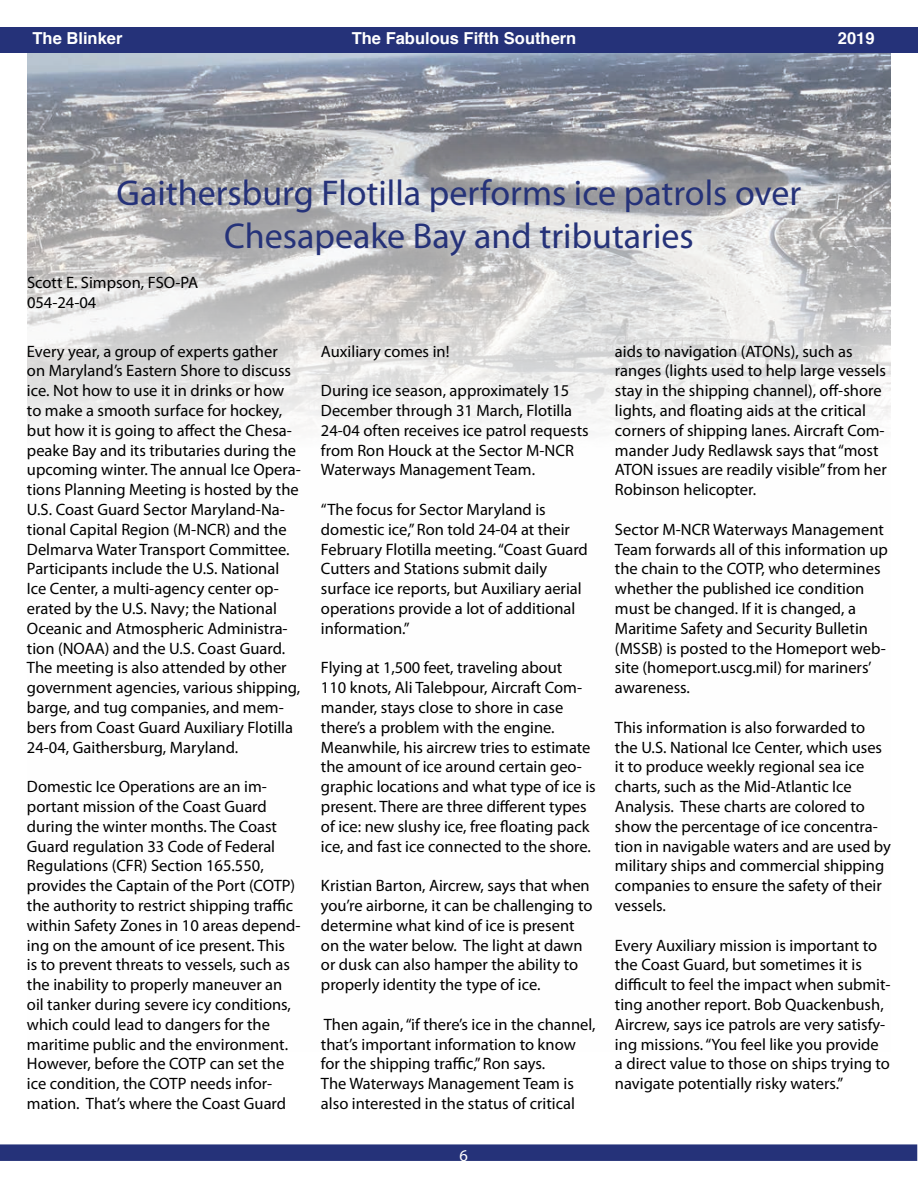
<style>
.page{position:relative;width:918px;height:1188px;background:#fff}
.page>*{position:absolute;margin:0;border:0;box-sizing:border-box;transform-origin:0 0}
.t1{font:36px/43.2px "Myriad Pro";color:#253279;text-align:center}
.t2{font:16.5px/19.8px "Myriad Pro";color:#000}
.t3{font:700 16.5px "Helvetica";color:#fff}
.t4{font:16.5px "Myriad Pro";color:#fff}
</style>
<div class="page">
<img style="left:27px;top:53px;width:864px;height:379px">
<div style="left:0;top:27px;width:918px;height:26px;background:#253279"></div>
<div style="left:8px;top:1144px;width:901px;height:17px;background:#253279"></div>
<div style="left:0;top:139px;width:839px;height:210px;background:#fff;opacity:.75"></div>
<p class="t3" style="left:33px;top:25px;width:91px">The Blinker</p>
<p class="t3" style="left:352px;top:25px;width:226px">The Fabulous Fifth Southern</p>
<p class="t3" style="left:838px;top:25px;width:38px">2019</p>
<h1 class="t1" style="left:117px;top:171px;width:686px">Gaithersburg Flotilla performs ice patrols over<br>Chesapeake Bay and tributaries</h1>
<p class="t2" style="left:27px;top:272px;width:172px">Scott E. Simpson, FSO-PA<br>054-24-04</p>
<p class="t2" style="left:321px;top:341px;width:130px">Auxiliary comes in!</p>
<p class="t2" style="left:321px;top:381px;width:269px">During ice season, approximately 15<br>December through 31 March, Flotilla 24-04 often receives ice patrol requests from Ron Houck at the Sector M-NCR Waterways Management Team.</p>
<p class="t2" style="left:321px;top:499px;width:268px">“The focus for Sector Maryland is domestic ice,” Ron told 24-04 at their February Flotilla meeting. “Coast Guard Cutters and Stations submit daily surface ice reports, but Auxiliary aerial operations provide a lot of additional information.”</p>
<p class="t2" style="left:321px;top:658px;width:276px">Flying at 1,500 feet, traveling about<br>110 knots, Ali Talebpour, Aircraft Com&shy;mander, stays close to shore in case there’s a problem with the engine.<br>Meanwhile, his aircrew tries to estimate the amount of ice around certain geo&shy;graphic locations and what type of ice is present. There are three different types of ice: new slushy ice, free floating pack ice, and fast ice connected to the shore.</p>
<p class="t2" style="left:321px;top:876px;width:273px">Kristian Barton, Aircrew, says that when you’re airborne, it can be challenging to determine what kind of ice is present on the water below. The light at dawn or dusk can also hamper the ability to properly identity the type of ice.</p>
<p class="t2" style="left:321px;top:1014px;width:276px">Then again, “if there’s ice in the channel, that’s important information to know for the shipping traffic,” Ron says.<br>The Waterways Management Team is also interested in the status of critical</p>
<p class="t2" style="left:27px;top:341px;width:275px">Every year, a group of experts gather<br>on Maryland’s Eastern Shore to discuss ice. Not how to use it in drinks or how to make a smooth surface for hockey, but how it is going to affect the Chesa&shy;peake Bay and its tributaries during the upcoming winter. The annual Ice Opera&shy;tions Planning Meeting is hosted by the U.S. Coast Guard Sector Maryland-Na&shy;tional Capital Region (M-NCR) and the Delmarva Water Transport Committee.<br>Participants include the U.S. National Ice Center, a multi-agency center op&shy;erated by the U.S. Navy; the National Oceanic and Atmospheric Administra&shy;tion (NOAA</p>
<p class="t2" style="left:615px;top:341px;width:272px;text-indent:169px">s), such as ranges (lights used to help large vessels stay in the shipping channel), off-shore lights, and floating aids at the critical corners of shipping lanes. Aircraft Com&shy;mander Judy Redlawsk says that “most<br>ATON</p>
<p class="t2" style="left:615px;top:341px;width:134px">aids to navigation (ATON</p>
<p class="t2" style="left:615px;top:460px;width:273px;text-indent:42px">issues are readily visible” from her<br>Robinson helicopter.</p>
<p class="t2" style="left:615px;top:519px;width:275px">Sector M-NCR Waterways Management Team forwards all of this information up the chain to the COT P, who determines whether the published ice condition must be changed. If it is changed, a Maritime Safety and Security Bulletin (MSSB) is posted to the Homeport web&shy;site (homeport.uscg.mil) for mariners’ awareness.</p>
<p class="t2" style="left:615px;top:717px;width:277px">This information is also forwarded to the U.S. National Ice Center, which uses it to produce weekly regional sea ice charts, such as the Mid-Atlantic Ice Analysis. These charts are colored to show the percentage of ice concentra&shy;tion in navigable waters and are used by military ships and commercial shipping companies to ensure the safety of their vessels.</p>
<p class="t2" style="left:615px;top:935px;width:277px">Every Auxiliary mission is important to the Coast Guard, but sometimes it is difficult to feel the impact when submit&shy;ting another report. Bob Quackenbush, Aircrew, says ice patrols are very satisfy&shy;ing missions. “You feel like you provide a direct value to those on ships trying to navigate potentially risky waters.”</p>
<p class="t2" style="left:27px;top:638px;width:275px;text-indent:78px">) and the U.S. Coast Guard.<br>The meeting is also attended by other government agencies, various shipping, barge, and tug companies, and mem&shy;bers from Coast Guard Auxiliary Flotilla 24-04, Gaithersburg, Maryland.</p>
<p class="t2" style="left:27px;top:777px;width:275px">Domestic Ice Operations are an im&shy;portant mission of the Coast Guard during the winter months. The Coast Guard regulation 33 Code of Federal Regulations (CFR) Section 165.550, provides the Captain of the Port (COT P) the authority to restrict shipping traffic within Safety Zones in 10 areas depend&shy;ing on the amount of ice present. This<br>is to prevent threats to vessels, such as the inability to properly maneuver an oil tanker during severe icy conditions, which could lead to dangers for the maritime public and the environment.<br>However, before the COT P can set the ice condition, the COT P needs infor&shy;mation. That’s where the Coast Guard</p>
<p class="t4" style="left:459px;top:1145px;width:10px">6</p>
</div>
